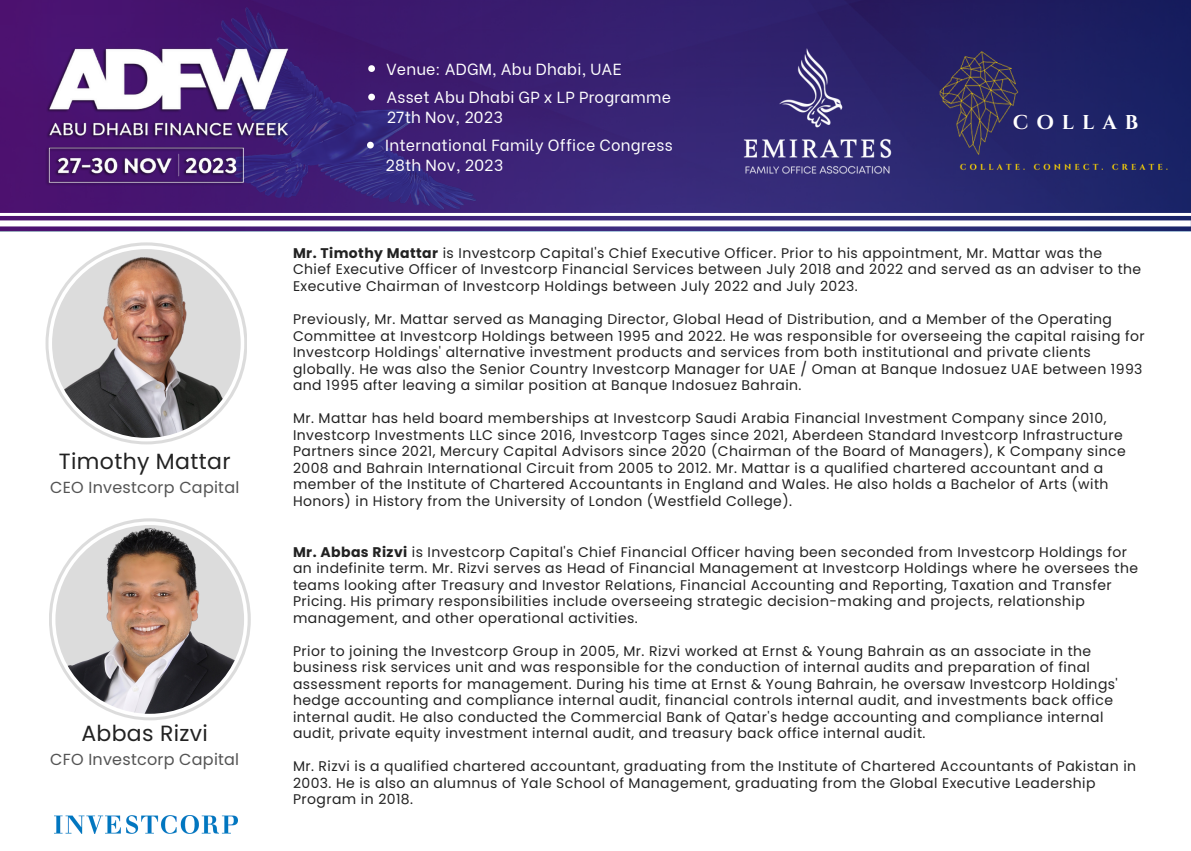
<style>
.page{position:relative;width:1191px;height:851px;background:#fff}
.page>*{position:absolute;margin:0;border:0;box-sizing:border-box;transform-origin:0 0}
.t1{font:22px "Poppins";letter-spacing:.015em;color:#222}
.t2{font:700 20px "Cinzel";letter-spacing:.4em;color:#fff}
.t3{font:16px "Be Vietnam";letter-spacing:.015em;color:#fff}
.t4{font:16px "Poppins";letter-spacing:.015em;color:#545454}
.t5{font:14px/16.5px "Poppins";letter-spacing:.03em;color:#222}
.s1{font-weight:700}
</style>
<div class="page">
<img style="left:0;top:0;width:1191px;height:231px">
<img style="left:206px;top:0;width:286px;height:220px">
<img style="left:46px;top:42px;width:247px;height:146px">
<img style="left:930px;top:42px;width:96px;height:122px">
<img style="left:945px;top:155px;width:240px;height:24px">
<img style="left:722px;top:17px;width:192px;height:182px">
<div style="left:0;top:220px;width:1191px;height:6px;background:#fff"></div>
<hr style="left:0;top:213px;width:1191px;height:3px;background:#fff">
<svg style="left:49px;top:245px;width:195px;height:196px"></svg>
<svg style="left:52px;top:521px;width:196px;height:196px"></svg>
<svg style="left:368px;top:94px;width:7px;height:6px"></svg>
<svg style="left:367px;top:142px;width:7px;height:6px"></svg>
<svg style="left:368px;top:65px;width:7px;height:7px"></svg>
<img style="left:55px;top:815px;width:183px;height:18px">
<p class="t1" style="left:59px;top:445px;width:173px">Timothy Mattar</p>
<p class="t4" style="left:50px;top:476px;width:191px">CEO Investcorp Capital</p>
<p class="t1" style="left:81px;top:717px;width:128px">Abbas Rizvi</p>
<p class="t4" style="left:50px;top:748px;width:191px">CFO Investcorp Capital</p>
<p class="t3" style="left:386px;top:56px;width:237px">Venue: ADGM, Abu Dhabi, UAE</p>
<p class="t3" style="left:386px;top:84px;width:286px">Asset Abu Dhabi GP x LP Programme</p>
<p class="t3" style="left:387px;top:104px;width:118px">27th Nov, 2023</p>
<p class="t3" style="left:385px;top:132px;width:289px">International Family Office Congress</p>
<p class="t3" style="left:385px;top:152px;width:119px">28th Nov, 2023</p>
<p class="t2" style="left:1013px;top:109px;width:127px">COLLAB</p>
<p class="t5" style="left:293px;top:245px;width:850px"><span class="s1">Mr. Timothy Mattar</span> is Investcorp Capital's Chief Executive Officer. Prior to his appointment, Mr. Mattar was the<br>Chief Executive Officer of Investcorp Financial Services between July 2018 and 2022 and served as an adviser to the<br>Executive Chairman of Investcorp Holdings between July 2022 and July 2023.</p>
<p class="t5" style="left:293px;top:311px;width:853px">Previously, Mr. Mattar served as Managing Director, Global Head of Distribution, and a Member of the Operating Committee at Investcorp Holdings between 1995 and 2022. He was responsible for overseeing the capital raising for Investcorp Holdings' alternative investment products and services from both institutional and private clients globally. He was also the Senior Country Investcorp Manager for UAE / Oman at Banque Indosuez UAE between 1993 and 1995 after leaving a similar position at Banque Indosuez Bahrain.</p>
<p class="t5" style="left:293px;top:410px;width:834px">Mr. Mattar has held board memberships at Investcorp Saudi Arabia Financial Investment Company since 2010, Investcorp Investments LLC since 2016, Investcorp Tages since 2021, Aberdeen Standard Investcorp Infrastructure Partners since 2021, Mercury Capital Advisors since 2020 (Chairman of the Board of Managers), K Company since 2008 and Bahrain International Circuit from 2005 to 2012. Mr. Mattar is a qualified chartered accountant and a member of the Institute of Chartered Accountants in England and Wales. He also holds a Bachelor of Arts (with Honors) in History from the University of London (Westfield College).</p>
<p class="t5" style="left:293px;top:543px;width:847px"><span class="s1">Mr. Abbas Rizvi</span> is Investcorp Capital's Chief Financial Officer having been seconded from Investcorp Holdings for an indefinite term. Mr. Rizvi serves as Head of Financial Management at Investcorp Holdings where he oversees the teams looking after Treasury and Investor Relations, Financial Accounting and Reporting, Taxation and Transfer Pricing. His primary responsibilities include overseeing strategic decision-making and projects, relationship management, and other operational activities.</p>
<p class="t5" style="left:293px;top:642px;width:826px">Prior to joining the Investcorp Group in 2005, Mr. Rizvi worked at Ernst &amp; Young Bahrain as an associate in the business risk services unit and was responsible for the conduction of internal audits and preparation of final assessment reports for management. During his time at Ernst &amp; Young Bahrain, he oversaw Investcorp Holdings' hedge accounting and compliance internal audit, financial controls internal audit, and investments back office internal audit. He also conducted the Commercial Bank of Qatar's hedge accounting and compliance internal audit, private equity investment internal audit, and treasury back office internal audit.</p>
<p class="t5" style="left:293px;top:758px;width:845px">Mr. Rizvi is a qualified chartered accountant, graduating from the Institute of Chartered Accountants of Pakistan in<br>2003. He is also an alumnus of Yale School of Management, graduating from the Global Executive Leadership<br>Program in 2018.</p>
</div>
